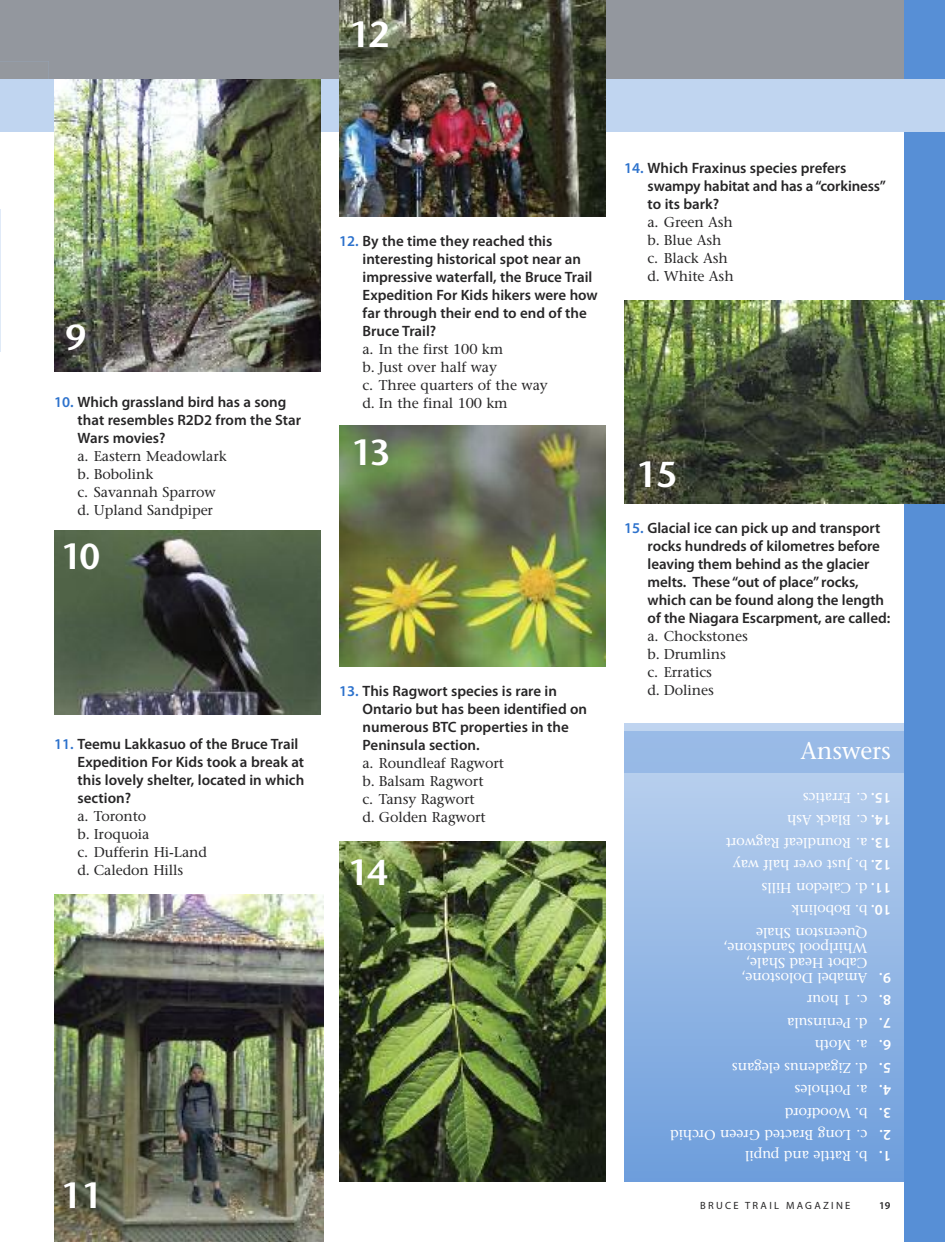
<style>
.page{position:relative;width:945px;height:1242px;background:#fff}
.page>*{position:absolute;margin:0;border:0;box-sizing:border-box;transform-origin:0 0}
.t1{font:600 36px "Stone Sans";letter-spacing:-.05em;color:#fff}
.t2{font:24px "Stone Serif";letter-spacing:-.01em;color:#fff}
.t3{font:600 15px/18px "Myriad Pro";color:#272627}
.t4{font:600 15px "Myriad Pro";color:#fff}
.t5{font:14.25px/18px "Stone Serif";letter-spacing:-.005em;color:#272627}
.t6{font:14.25px/22.5px "Stone Serif";color:#fff}
.t7{font:10.5px "Myriad Pro";letter-spacing:.22em;color:#272627}
.t8{font:600 10.5px "Myriad Pro";color:#272627}
.s1{color:#2d72cc}
.s2{font-family:"Myriad Pro";font-weight:600;font-size:15px}
</style>
<div class="page">
<div style="left:624px;top:723px;width:321px;height:458px;background:linear-gradient(to bottom,#bfd4ef,#6d9edc)"></div>
<div style="left:624px;top:732px;width:280px;height:41px;background:#98bae6"></div>
<hr style="left:0;top:179px;width:1px;height:172px;background:#dfeaf7">
<div style="left:0;top:0;width:904px;height:79px;background:#93979e"></div>
<div style="left:904px;top:0;width:41px;height:1242px;background:#578fd6"></div>
<div style="left:0;top:79px;width:945px;height:53px;background:#c0d5f0"></div>
<img style="left:0;top:61px;width:49px;height:18px">
<img style="left:0;top:179px;width:1px;height:30px">
<img style="left:339px;top:841px;width:267px;height:340px">
<img style="left:54px;top:531px;width:267px;height:184px">
<img style="left:339px;top:0;width:267px;height:216px">
<img style="left:54px;top:894px;width:270px;height:348px">
<img style="left:54px;top:79px;width:267px;height:292px">
<img style="left:339px;top:425px;width:267px;height:242px">
<img style="left:624px;top:301px;width:321px;height:203px">
<p class="t1" style="left:349px;top:20px;width:41px">12</p>
<p class="t1" style="left:66px;top:324px;width:22px">9</p>
<p class="t3" style="left:78px;top:395px;width:225px;text-indent:-24px"><span class="s1">10.</span> which grassland bird has a song that resembles r2d2 from the Star wars movies?</p>
<p class="t5" style="left:77px;top:449px;width:151px">a. Eastern Meadowlark b. Bobolink<br>c. Savannah Sparrow d. Upland Sandpiper</p>
<p class="t1" style="left:61px;top:543px;width:41px">10</p>
<p class="t3" style="left:78px;top:737px;width:228px;text-indent:-24px"><span class="s1">11.</span> Teemu Lakkasuo of the Bruce Trail expedition For kids took a break at this lovely shelter, located in which section?</p>
<p class="t5" style="left:77px;top:809px;width:131px">a. Toronto<br>b. Iroquoia<br>c. Dufferin Hi-Land d. Caledon Hills</p>
<p class="t1" style="left:61px;top:1181px;width:43px">11</p>
<p class="t3" style="left:363px;top:233px;width:237px;text-indent:-24px"><span class="s1">12.</span> By the time they reached this interesting historical spot near an impressive waterfall, the Bruce Trail expedition For kids hikers were how far through their end to end of the<br>Bruce Trail?</p>
<p class="t5" style="left:362px;top:342px;width:187px">a. In the first 100 km<br>b. Just over half way<br>c. Three quarters of the way d. In the final 100 km</p>
<p class="t1" style="left:351px;top:439px;width:41px">13</p>
<p class="t3" style="left:363px;top:683px;width:226px;text-indent:-24px"><span class="s1">13.</span> This ragwort species is rare in<br>Ontario but has been identified on numerous BTC properties in the<br>Peninsula section.</p>
<p class="t5" style="left:362px;top:756px;width:143px">a. Roundleaf Ragwort b. Balsam Ragwort<br>c. Tansy Ragwort<br>d. Golden Ragwort</p>
<p class="t1" style="left:348px;top:859px;width:41px">14</p>
<p class="t3" style="left:648px;top:160px;width:240px;text-indent:-24px"><span class="s1">14.</span> which Fraxinus species prefers swampy habitat and has a “corkiness” to its bark?</p>
<p class="t5" style="left:647px;top:215px;width:88px">a. Green Ash b. Blue Ash c. Black Ash d. White Ash</p>
<p class="t1" style="left:636px;top:461px;width:43px">15</p>
<p class="t3" style="left:648px;top:520px;width:244px;text-indent:-24px"><span class="s1">15.</span> Glacial ice can pick up and transport rocks hundreds of kilometres before leaving them behind as the glacier melts. These “out of place” rocks, which can be found along the length of the Niagara escarpment, are called:</p>
<p class="t5" style="left:647px;top:629px;width:102px">a. Chockstones b. Drumlins<br>c. Erratics<br>d. Dolines</p>
<p class="t2" style="left:801px;top:742px;width:92px">Answers</p>
<p class="t6" style="left:891px;top:920px;width:167px;rotate:-180deg">B. b<span class="s2">. 01</span> ni l obo k<br>C. d<span class="s2">. 11</span> node l a H s l l i<br>uJ . b<span class="s2">. 21</span> t s r evo h f l a w ya . a<span class="s2">. 31</span> R uo n f ae l d R wga t ro . c<span class="s2">. 41</span> B kca l A hs<br>. c<span class="s2">. 51</span> sci tarrE</p>
<p class="t6" style="left:867px;top:969px;width:146px;line-height:15px;rotate:-180deg">C t oba H dae hS , e l a<br>W h pl r i l oo naS not sd , e<br>Q u nee not s hS e l a</p>
<p class="t6" style="left:867px;top:988px;width:128px;rotate:-180deg">A m l eba D not solo , e</p>
<p class="t4" style="left:891px;top:984px;width:13px;rotate:-180deg">.9</p>
<p class="t6" style="left:867px;top:1010px;width:62px;rotate:-180deg">.c 1 h uo r</p>
<p class="t4" style="left:891px;top:1006px;width:13px;rotate:-180deg">.8</p>
<p class="t6" style="left:867px;top:1033px;width:82px;rotate:-180deg">neP. d ni us a l</p>
<p class="t4" style="left:891px;top:1029px;width:13px;rotate:-180deg">.7</p>
<p class="t6" style="left:867px;top:1078px;width:137px;text-indent:-24px;rotate:-180deg">nedag i Z. d<span class="s2">. 5</span> u s nage l e s .a M hto</p>
<p class="t4" style="left:891px;top:1051px;width:13px;rotate:-180deg">.6</p>
<p class="t6" style="left:867px;top:1100px;width:74px;rotate:-180deg">.a htoP selo</p>
<p class="t4" style="left:891px;top:1096px;width:13px;rotate:-180deg">.4</p>
<p class="t6" style="left:867px;top:1123px;width:84px;rotate:-180deg">W. b drofdoo</p>
<p class="t4" style="left:891px;top:1119px;width:13px;rotate:-180deg">.3</p>
<p class="t6" style="left:867px;top:1145px;width:199px;rotate:-180deg">. c noL g B detcar G neer O hcr di</p>
<p class="t4" style="left:891px;top:1141px;width:13px;rotate:-180deg">.2</p>
<p class="t6" style="left:867px;top:1166px;width:124px;rotate:-180deg">R. b eltta na d p u p li</p>
<p class="t4" style="left:891px;top:1162px;width:13px;rotate:-180deg">.1</p>
<p class="t7" style="left:700px;top:1202px;width:152px">BRUCE TRAIL MAGAZINE</p>
<p class="t8" style="left:879px;top:1202px;width:13px">19</p>
</div>
